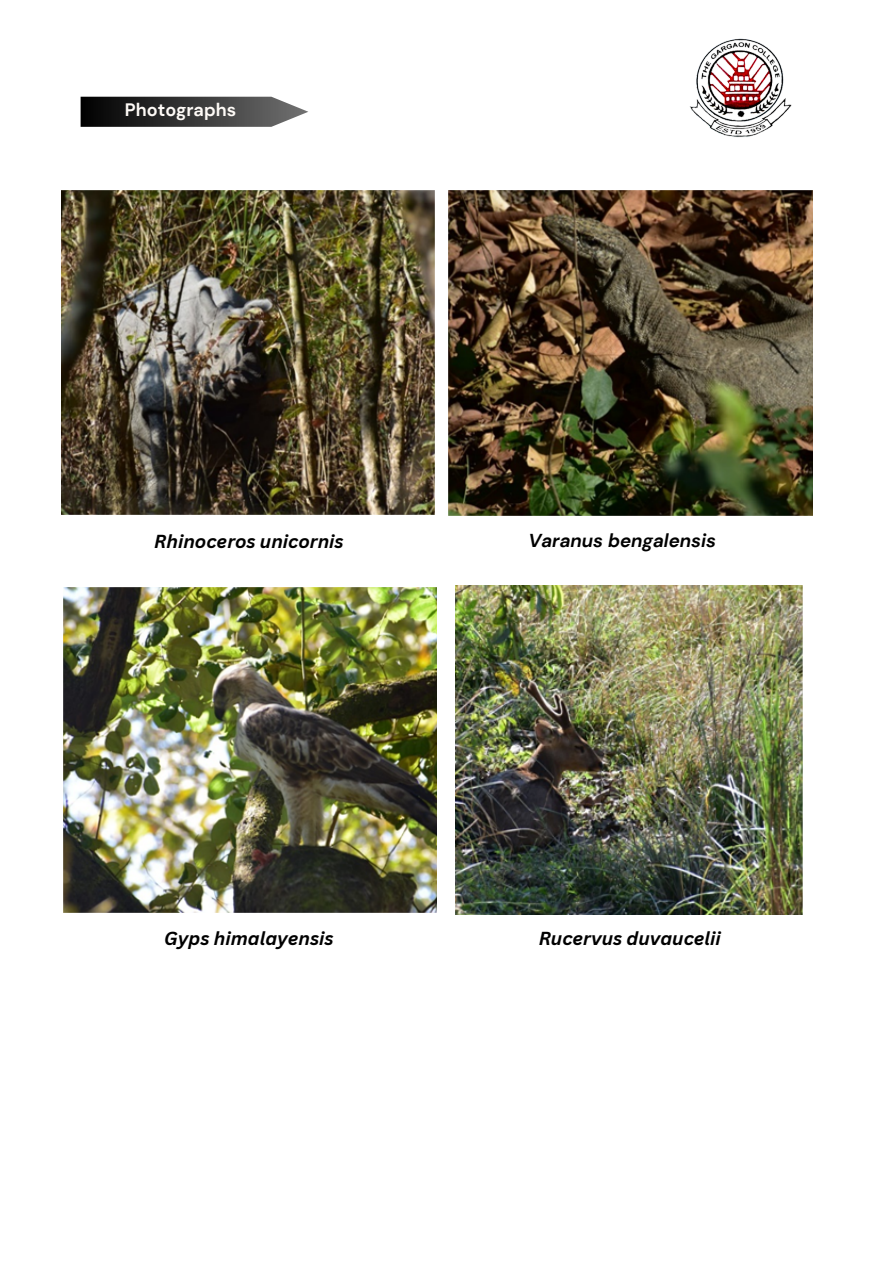
<style>
.page{position:relative;width:893px;height:1263px;background:#fff}
.page>*{position:absolute;margin:0;border:0;box-sizing:border-box;transform-origin:0 0}
.t1{font:italic 700 18.67px "DM Sans";color:#000}
.t2{font:italic 700 18.3px "Canva Sans";color:#000}
.t3{font:700 18px "DM Sans";color:#fffbf7}
</style>
<div class="page">
<img style="left:689px;top:38px;width:103px;height:99px">
<svg style="left:81px;top:97px;width:227px;height:30px;background:#454545"></svg>
<img style="left:448px;top:190px;width:364px;height:326px">
<img style="left:62px;top:190px;width:373px;height:325px">
<img style="left:63px;top:587px;width:373px;height:326px">
<img style="left:456px;top:586px;width:347px;height:328px">
<p class="t3" style="left:125px;top:98px;width:113px">Photographs</p>
<p class="t2" style="left:154px;top:528px;width:191px">Rhinoceros unicornis</p>
<p class="t1" style="left:528px;top:528px;width:189px">Varanus bengalensis</p>
<p class="t2" style="left:164px;top:926px;width:171px">Gyps himalayensis</p>
<p class="t2" style="left:539px;top:926px;width:184px">Rucervus duvaucelii</p>
</div>
